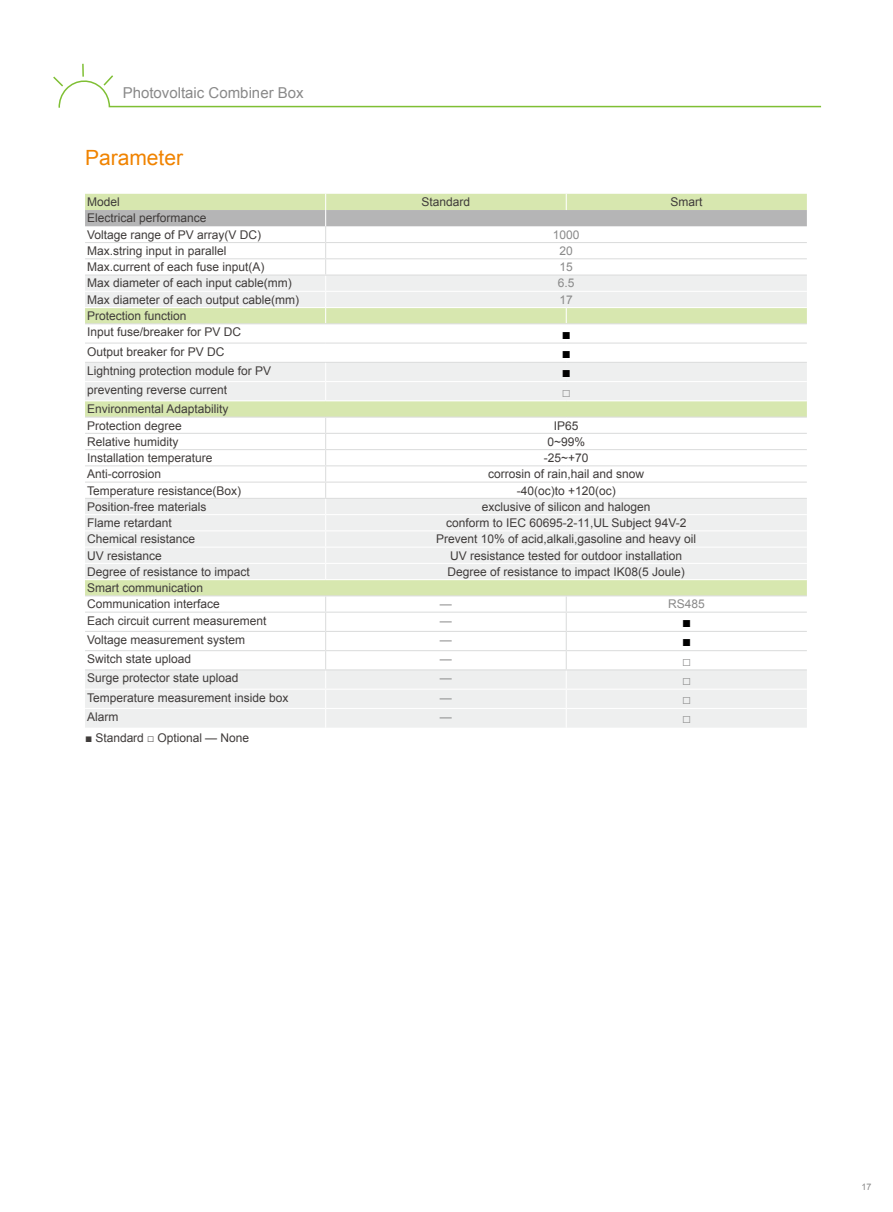
<style>
.page{position:relative;width:893px;height:1212px;background:#fff}
.page>*{position:absolute;margin:0;border:0;box-sizing:border-box;transform-origin:0 0}
.t1{font:21px "Arial";color:#f08300}
.t2{font:15px "Arial";color:#898989}
.t3{font:15px "Arial";color:#000}
.t4{font:12px/16.2px "Arial";color:#3f3b3a}
.t5{font:12px "Arial";color:#898989}
.t6{font:9px "Arial";color:#898989}
</style>
<div class="page">
<svg style="left:85px;top:324px;width:722px;height:404px;fill:#eef0ef"></svg>
<hr style="left:85px;top:381px;width:241px;height:1px;background:#fff">
<hr style="left:326px;top:381px;width:240px;height:1px;background:#fff">
<svg style="left:325px;top:363px;width:1px;height:37px"></svg>
<hr style="left:566px;top:381px;width:241px;height:1px;background:#fff">
<hr style="left:85px;top:400px;width:241px;height:1px;background:#fff">
<hr style="left:326px;top:400px;width:240px;height:1px;background:#fff">
<hr style="left:566px;top:400px;width:241px;height:1px;background:#fff">
<hr style="left:85px;top:689px;width:241px;height:1px;background:#fff">
<hr style="left:326px;top:689px;width:240px;height:1px;background:#fff">
<hr style="left:566px;top:689px;width:241px;height:1px;background:#fff">
<hr style="left:85px;top:708px;width:241px;height:1px;background:#fff">
<hr style="left:326px;top:708px;width:240px;height:1px;background:#fff">
<hr style="left:566px;top:708px;width:241px;height:1px;background:#fff">
<hr style="left:85px;top:514px;width:241px;height:1px;background:#fff">
<hr style="left:326px;top:514px;width:240px;height:1px;background:#fff">
<hr style="left:566px;top:514px;width:241px;height:1px;background:#fff">
<hr style="left:85px;top:530px;width:241px;height:1px;background:#fff">
<hr style="left:326px;top:530px;width:240px;height:1px;background:#fff">
<hr style="left:566px;top:530px;width:241px;height:1px;background:#fff">
<hr style="left:85px;top:547px;width:241px;height:1px;background:#fff">
<hr style="left:326px;top:547px;width:240px;height:1px;background:#fff">
<hr style="left:566px;top:547px;width:241px;height:1px;background:#fff">
<hr style="left:85px;top:563px;width:241px;height:1px;background:#fff">
<hr style="left:85px;top:579px;width:241px;height:1px;background:#fff">
<hr style="left:326px;top:563px;width:240px;height:1px;background:#fff">
<hr style="left:566px;top:563px;width:241px;height:1px;background:#fff">
<hr style="left:326px;top:579px;width:240px;height:1px;background:#fff">
<hr style="left:566px;top:579px;width:241px;height:1px;background:#fff">
<hr style="left:85px;top:595px;width:241px;height:1px;background:#dcdddd">
<hr style="left:326px;top:595px;width:240px;height:1px;background:#dcdddd">
<hr style="left:566px;top:595px;width:241px;height:1px;background:#dcdddd">
<svg style="left:325px;top:596px;width:1px;height:132px"></svg>
<svg style="left:566px;top:596px;width:1px;height:132px"></svg>
<hr style="left:85px;top:612px;width:241px;height:1px;background:#dcdddd">
<hr style="left:326px;top:612px;width:240px;height:1px;background:#dcdddd">
<hr style="left:566px;top:612px;width:241px;height:1px;background:#dcdddd">
<hr style="left:85px;top:631px;width:241px;height:1px;background:#dcdddd">
<hr style="left:326px;top:631px;width:240px;height:1px;background:#dcdddd">
<hr style="left:566px;top:631px;width:241px;height:1px;background:#dcdddd">
<hr style="left:85px;top:650px;width:241px;height:1px;background:#dcdddd">
<hr style="left:326px;top:650px;width:240px;height:1px;background:#dcdddd">
<hr style="left:566px;top:650px;width:241px;height:1px;background:#dcdddd">
<hr style="left:85px;top:669px;width:241px;height:1px;background:#dcdddd">
<hr style="left:326px;top:669px;width:240px;height:1px;background:#dcdddd">
<hr style="left:566px;top:669px;width:241px;height:1px;background:#dcdddd">
<svg style="left:85px;top:194px;width:722px;height:129px"></svg>
<hr style="left:85px;top:242px;width:241px;height:1px;background:#dcdddd">
<hr style="left:326px;top:242px;width:240px;height:1px;background:#dcdddd">
<hr style="left:566px;top:242px;width:241px;height:1px;background:#dcdddd">
<hr style="left:85px;top:258px;width:241px;height:1px;background:#dcdddd">
<hr style="left:326px;top:258px;width:240px;height:1px;background:#dcdddd">
<hr style="left:566px;top:258px;width:241px;height:1px;background:#dcdddd">
<hr style="left:85px;top:274px;width:241px;height:2px;background:#dcdddd">
<hr style="left:326px;top:274px;width:240px;height:2px;background:#dcdddd">
<hr style="left:566px;top:274px;width:241px;height:2px;background:#dcdddd">
<hr style="left:85px;top:417px;width:241px;height:1px;background:#dcdddd">
<hr style="left:326px;top:417px;width:240px;height:1px;background:#dcdddd">
<hr style="left:566px;top:417px;width:241px;height:1px;background:#dcdddd">
<hr style="left:85px;top:433px;width:241px;height:1px;background:#dcdddd">
<hr style="left:326px;top:433px;width:240px;height:1px;background:#dcdddd">
<hr style="left:566px;top:433px;width:241px;height:1px;background:#dcdddd">
<hr style="left:85px;top:449px;width:241px;height:1px;background:#dcdddd">
<hr style="left:326px;top:449px;width:240px;height:1px;background:#dcdddd">
<hr style="left:566px;top:449px;width:241px;height:1px;background:#dcdddd">
<hr style="left:85px;top:465px;width:241px;height:1px;background:#dcdddd">
<hr style="left:326px;top:465px;width:240px;height:1px;background:#dcdddd">
<hr style="left:566px;top:465px;width:241px;height:1px;background:#dcdddd">
<hr style="left:85px;top:482px;width:241px;height:1px;background:#dcdddd">
<hr style="left:85px;top:498px;width:241px;height:1px;background:#dcdddd">
<hr style="left:326px;top:482px;width:240px;height:1px;background:#dcdddd">
<svg style="left:325px;top:418px;width:1px;height:161px"></svg>
<hr style="left:566px;top:482px;width:241px;height:1px;background:#dcdddd">
<hr style="left:326px;top:498px;width:240px;height:1px;background:#dcdddd">
<hr style="left:566px;top:498px;width:241px;height:1px;background:#dcdddd">
<hr style="left:85px;top:323px;width:241px;height:1px;background:#dcdddd">
<hr style="left:326px;top:323px;width:240px;height:1px;background:#dcdddd">
<hr style="left:566px;top:323px;width:241px;height:1px;background:#dcdddd">
<hr style="left:85px;top:342px;width:241px;height:2px;background:#dcdddd">
<hr style="left:326px;top:342px;width:240px;height:2px;background:#dcdddd">
<hr style="left:566px;top:342px;width:241px;height:2px;background:#dcdddd">
<hr style="left:85px;top:362px;width:241px;height:1px;background:#dcdddd">
<hr style="left:326px;top:362px;width:240px;height:1px;background:#dcdddd">
<hr style="left:566px;top:362px;width:241px;height:1px;background:#dcdddd">
<svg style="left:53px;top:63px;width:769px;height:45px"></svg>
<p class="t2" style="left:123px;top:83px;width:182px">Photovoltaic Combiner Box</p>
<p class="t1" style="left:85px;top:144px;width:100px">Parameter</p>
<p class="t4" style="left:87px;top:194px;width:34px">Model</p>
<p class="t4" style="left:422px;top:194px;width:50px">Standard</p>
<p class="t4" style="left:671px;top:194px;width:34px">Smart</p>
<p class="t4" style="left:87px;top:210px;width:176px">Electrical performance<br>Voltage range of PV array(V DC)</p>
<p class="t5" style="left:553px;top:227px;width:28px">1000</p>
<p class="t4" style="left:87px;top:243px;width:141px">Max.string input in parallel</p>
<p class="t5" style="left:560px;top:243px;width:15px">20</p>
<p class="t4" style="left:87px;top:259px;width:179px">Max.current of each fuse input(A)</p>
<p class="t5" style="left:560px;top:259px;width:15px">15</p>
<p class="t4" style="left:87px;top:275px;width:206px">Max diameter of each input cable(mm)</p>
<p class="t5" style="left:558px;top:275px;width:18px">6.5</p>
<p class="t4" style="left:87px;top:291px;width:214px">Max diameter of each output cable(mm)</p>
<p class="t5" style="left:560px;top:292px;width:15px">17</p>
<p class="t4" style="left:87px;top:308px;width:156px">Protection function<br>Input fuse/breaker for PV DC</p>
<p class="t3" style="left:562px;top:324px;width:11px">■</p>
<p class="t4" style="left:87px;top:343px;width:139px">Output breaker for PV DC</p>
<p class="t3" style="left:562px;top:343px;width:11px">■</p>
<p class="t4" style="left:87px;top:363px;width:186px">Lightning protection module for PV</p>
<p class="t3" style="left:562px;top:362px;width:11px">■</p>
<p class="t4" style="left:87px;top:382px;width:142px">preventing reverse current</p>
<p class="t2" style="left:562px;top:381px;width:11px">□</p>
<p class="t4" style="left:87px;top:401px;width:143px">Environmental Adaptability<br>Protection degree</p>
<p class="t4" style="left:554px;top:417px;width:26px">IP65</p>
<p class="t4" style="left:87px;top:434px;width:93px">Relative humidity</p>
<p class="t4" style="left:547px;top:434px;width:39px">0~99%</p>
<p class="t4" style="left:87px;top:450px;width:127px">Installation temperature</p>
<p class="t4" style="left:544px;top:450px;width:46px">-25~+70</p>
<p class="t4" style="left:87px;top:466px;width:76px">Anti-corrosion</p>
<p class="t4" style="left:488px;top:466px;width:158px">corrosin of rain,hail and snow</p>
<p class="t4" style="left:87px;top:482px;width:156px">Temperature resistance(Box)</p>
<p class="t4" style="left:517px;top:482px;width:101px">-40(oc)to +120(oc)</p>
<p class="t4" style="left:87px;top:499px;width:121px">Position-free materials</p>
<p class="t4" style="left:482px;top:499px;width:170px">exclusive of silicon and halogen</p>
<p class="t4" style="left:87px;top:515px;width:86px">Flame retardant</p>
<p class="t4" style="left:446px;top:515px;width:242px">conform to IEC 60695-2-11,UL Subject 94V-2</p>
<p class="t4" style="left:87px;top:531px;width:110px">Chemical resistance</p>
<p class="t4" style="left:436px;top:531px;width:262px">Prevent 10% of acid,alkali,gasoline and heavy oil</p>
<p class="t4" style="left:87px;top:547px;width:76px">UV resistance</p>
<p class="t4" style="left:450px;top:547px;width:234px">UV resistance tested for outdoor installation</p>
<p class="t4" style="left:87px;top:563px;width:164px">Degree of resistance to impact</p>
<p class="t4" style="left:447px;top:563px;width:239px">Degree of resistance to impact IK08(5 Joule)</p>
<p class="t4" style="left:87px;top:580px;width:134px">Smart communication<br>Communication interface</p>
<p class="t5" style="left:440px;top:596px;width:13px">—</p>
<p class="t5" style="left:668px;top:596px;width:38px">RS485</p>
<p class="t4" style="left:87px;top:612px;width:181px">Each circuit current measurement</p>
<p class="t5" style="left:440px;top:612px;width:13px">—</p>
<p class="t3" style="left:682px;top:612px;width:11px">■</p>
<p class="t4" style="left:87px;top:632px;width:160px">Voltage measurement system</p>
<p class="t5" style="left:440px;top:632px;width:13px">—</p>
<p class="t3" style="left:682px;top:631px;width:11px">■</p>
<p class="t4" style="left:87px;top:651px;width:106px">Switch state upload</p>
<p class="t5" style="left:440px;top:651px;width:13px">—</p>
<p class="t2" style="left:682px;top:650px;width:11px">□</p>
<p class="t4" style="left:87px;top:670px;width:153px">Surge protector state upload</p>
<p class="t5" style="left:440px;top:670px;width:13px">—</p>
<p class="t2" style="left:682px;top:670px;width:11px">□</p>
<p class="t4" style="left:87px;top:689px;width:203px">Temperature measurement inside box</p>
<p class="t5" style="left:440px;top:689px;width:13px">—</p>
<p class="t2" style="left:682px;top:689px;width:11px">□</p>
<p class="t4" style="left:87px;top:709px;width:33px">Alarm</p>
<p class="t5" style="left:440px;top:709px;width:13px">—</p>
<p class="t2" style="left:682px;top:708px;width:11px">□</p>
<p class="t4" style="left:85px;top:729px;width:165px">■ Standard □ Optional — None</p>
<p class="t6" style="left:861px;top:1181px;width:12px">17</p>
</div>
